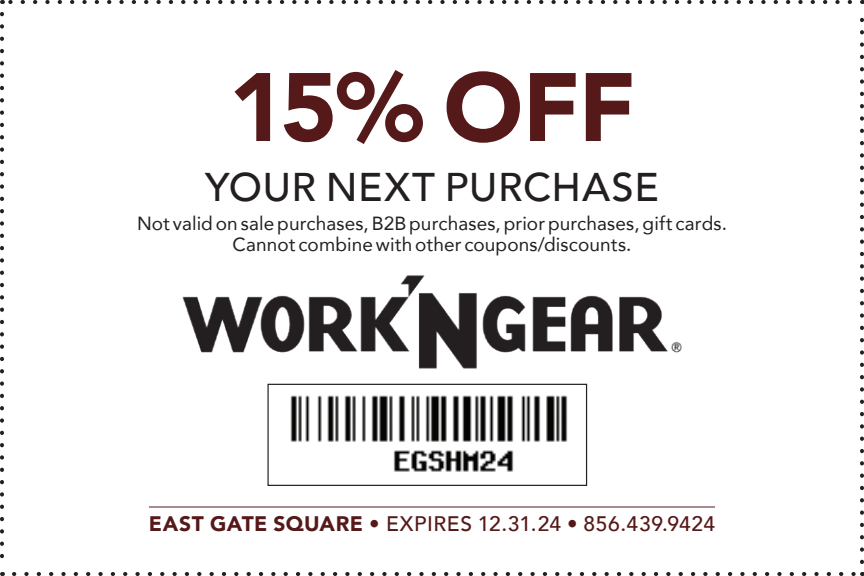
<style>
.page{position:relative;width:864px;height:576px;background:#fff}
.page>*{position:absolute;margin:0;border:0;box-sizing:border-box;transform-origin:0 0}
.t1{font:900 96px "Avenir";color:#541918}
.t2{font:500 40px "Avenir";letter-spacing:.02em;color:#231f20}
.t3{font:500 20.8px "Avenir";letter-spacing:.025em;color:#541918}
.t4{font:19.2px/20.8px "Avenir";letter-spacing:.005em;color:#231f20;text-align:center}
.s1{font-weight:900}
</style>
<div class="page">
<svg style="left:14px;top:572px;width:842px;height:4px"></svg>
<svg style="left:0;top:14px;width:4px;height:562px"></svg>
<svg style="left:860px;top:0;width:4px;height:562px"></svg>
<svg style="left:2px;top:0;width:848px;height:4px"></svg>
<hr style="left:149px;top:506px;width:566px;height:2px;background:#541918">
<img style="left:182px;top:275px;width:500px;height:94px">
<img style="left:290px;top:395px;width:278px;height:77px">
<div style="left:267px;top:384px;width:320px;height:102px;border:1px solid #231f20"></div>
<h1 class="t1" style="left:229px;top:25px;width:408px">15% OFF</h1>
<h2 class="t2" style="left:205px;top:152px;width:455px">YOUR NEXT PURCHASE</h2>
<p class="t4" style="left:137px;top:213px;width:592px">Not valid on sale purchases, B2B purchases, prior purchases, gift cards.<br>Cannot combine with other coupons/discounts.</p>
<p class="t3" style="left:149px;top:506px;width:568px"><span class="s1">EAST GATE SQUARE •</span> EXPIRES 12.31.24 • 856.439.9424</p>
</div>
